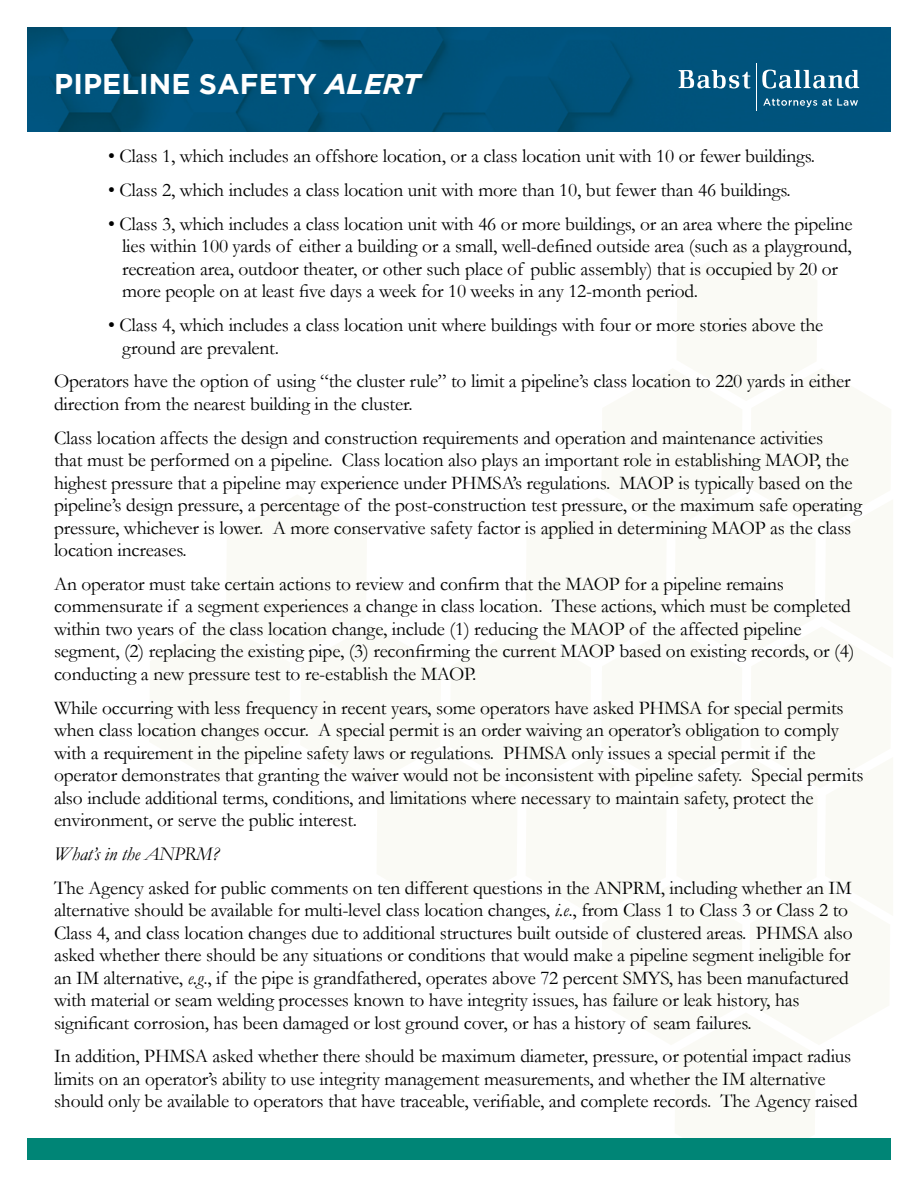
<style>
.page{position:relative;width:918px;height:1188px;background:#fff}
.page>*{position:absolute;margin:0;border:0;box-sizing:border-box;transform-origin:0 0}
.t1{font:700 28.5px "Gotham";letter-spacing:.005em;color:#fff}
.Bullets{font:19.5px/22.5px "Garamond";letter-spacing:-.01em;color:#000101}
.Bullets-2{font:italic 19.5px "Garamond";letter-spacing:-.01em;color:#000101}
.s1{font-style:italic}
</style>
<div class="page">
<div style="left:27px;top:1138px;width:864px;height:22px;background:#008576"></div>
<img style="left:27px;top:27px;width:864px;height:105px">
<svg style="left:679px;top:70px;width:71px;height:19px"></svg>
<svg style="left:762px;top:70px;width:97px;height:19px"></svg>
<svg style="left:763px;top:98px;width:95px;height:9px"></svg>
<hr style="left:756px;top:64px;width:1px;height:47px;background:#fff">
<p class="t1" style="left:54px;top:67px;width:368px">PIPELINE SAFETY <span class="s1">ALERT</span></p>
<p class="Bullets" style="left:108px;top:145px;width:709px">• Class 1, which includes an offshore location, or a class location unit with 10 or fewer buildings.</p>
<p class="Bullets" style="left:108px;top:178px;width:684px">• Class 2, which includes a class location unit with more than 10, but fewer than 46 buildings.</p>
<p class="Bullets" style="left:122px;top:212px;width:732px;text-indent:-14px">• Class 3, which includes a class location unit with 46 or more buildings, or an area where the pipeline lies within 100 yards of either a building or a small, well-defined outside area (such as a playground, recreation area, outdoor theater, or other such place of public assembly) that is occupied by 20 or more people on at least five days a week for 10 weeks in any 12-month period.</p>
<p class="Bullets" style="left:122px;top:313px;width:703px;text-indent:-14px">• Class 4, which includes a class location unit where buildings with four or more stories above the ground are prevalent.</p>
<p class="Bullets" style="left:54px;top:370px;width:798px">Operators have the option of using “the cluster rule” to limit a pipeline’s class location to 220 yards in either direction from the nearest building in the cluster.</p>
<p class="Bullets" style="left:54px;top:426px;width:810px">Class location affects the design and construction requirements and operation and maintenance activities<br>that must be performed on a pipeline. Class location also plays an important role in establishing MAOP, the highest pressure that a pipeline may experience under PHMSA’s regulations. MAOP is typically based on the pipeline’s design pressure, a percentage of the post-construction test pressure, or the maximum safe operating pressure, whichever is lower. A more conservative safety factor is applied in determining MAOP as the class location increases.</p>
<p class="Bullets" style="left:54px;top:572px;width:802px">An operator must take certain actions to review and confirm that the MAOP for a pipeline remains commensurate if a segment experiences a change in class location. These actions, which must be completed within two years of the class location change, include (1) reducing the MAOP of the affected pipeline segment, (2) replacing the existing pipe, (3) reconfirming the current MAOP based on existing records, or (4) conducting a new pressure test to re-establish the MAOP.</p>
<p class="Bullets" style="left:54px;top:696px;width:811px">While occurring with less frequency in recent years, some operators have asked PHMSA for special permits when class location changes occur. A special permit is an order waiving an operator’s obligation to comply with a requirement in the pipeline safety laws or regulations. PHMSA only issues a special permit if the operator demonstrates that granting the waiver would not be inconsistent with pipeline safety. Special permits also include additional terms, conditions, and limitations where necessary to maintain safety, protect the environment, or serve the public interest.</p>
<p class="Bullets-2" style="left:54px;top:841px;width:167px">What’s in the ANPRM?</p>
<p class="Bullets" style="left:54px;top:876px;width:800px">The Agency asked for public comments on ten different questions in the ANPRM, including whether an IM alternative should be available for multi-level class location changes, <span class="s1">i.e</span>., from Class 1 to Class 3 or Class 2 to Class 4, and class location changes due to additional structures built outside of clustered areas. PHMSA also asked whether there should be any situations or conditions that would make a pipeline segment ineligible for an IM alternative, <span class="s1">e.g</span>., if the pipe is grandfathered, operates above 72 percent SMYS, has been manufactured with material or seam welding processes known to have integrity issues, has failure or leak history, has significant corrosion, has been damaged or lost ground cover, or has a history of seam failures.</p>
<p class="Bullets" style="left:54px;top:1045px;width:805px">In addition, PHMSA asked whether there should be maximum diameter, pressure, or potential impact radius limits on an operator’s ability to use integrity management measurements, and whether the IM alternative should only be available to operators that have traceable, verifiable, and complete records. The Agency raised</p>
</div>
